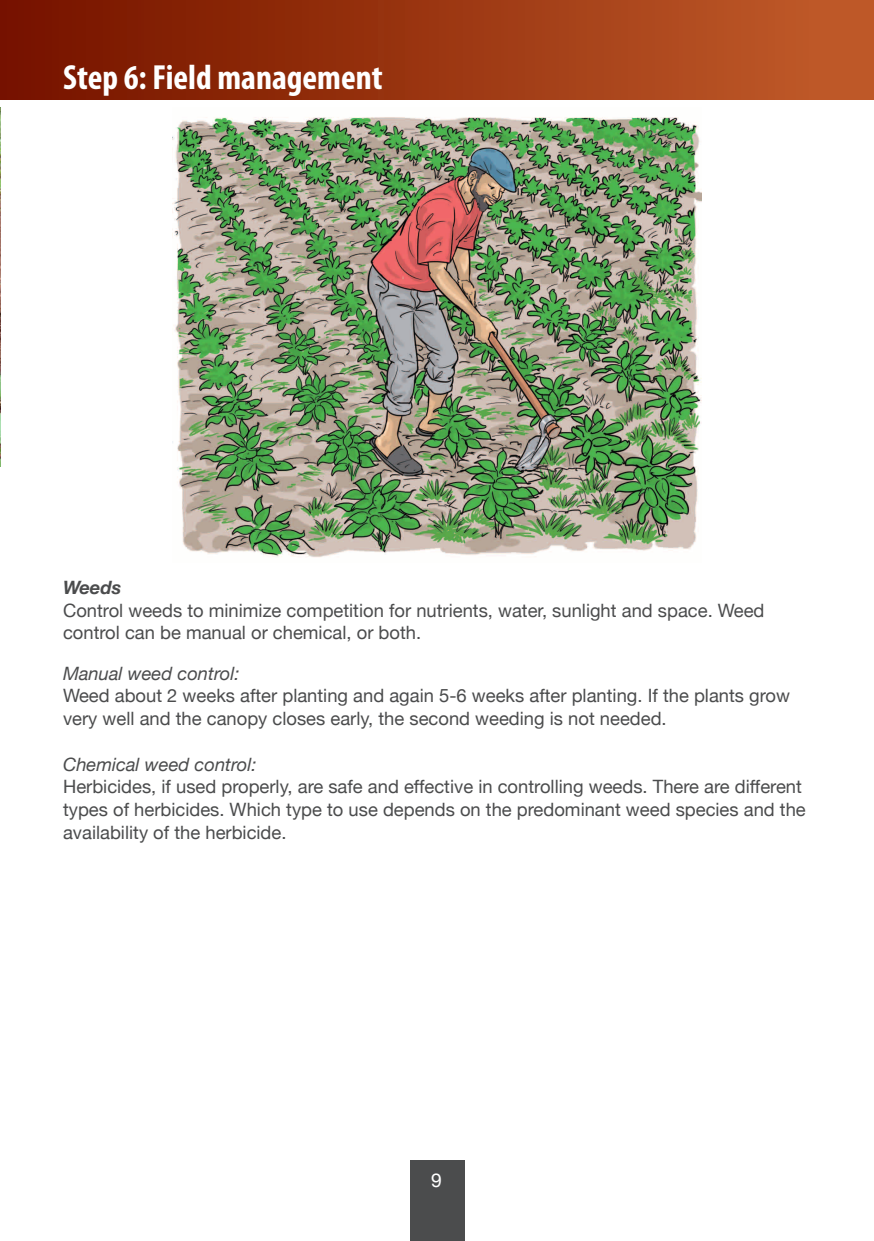
<style>
.page{position:relative;width:874px;height:1241px;background:#fff}
.page>*{position:absolute;margin:0;border:0;box-sizing:border-box;transform-origin:0 0}
.t1{font:700 condensed 35px "Myriad Pro";color:#fff}
.t2{font:19.25px "Helvetica Neue";color:#fff}
.t3{font:18.38px/22.8px "Helvetica Neue";color:#4b4c4d}
.t4{font:italic 18.38px "Helvetica Neue";color:#4b4c4d}
.t5{font:italic 700 18.38px "Helvetica Neue";color:#4b4c4d}
</style>
<div class="page">
<div style="left:0;top:0;width:873px;height:99px;background:linear-gradient(to right,#751100,#c25c2a)"></div>
<div style="left:409px;top:1160px;width:55px;height:80px;background:#4b4c4d"></div>
<img style="left:0;top:108px;width:1px;height:358px">
<img style="left:173px;top:117px;width:527px;height:441px">
<p class="t1" style="left:63px;top:56px;width:321px">Step 6: Field management</p>
<p class="t5" style="left:63px;top:575px;width:60px">Weeds</p>
<p class="t3" style="left:63px;top:598px;width:702px">Control weeds to minimize competition for nutrients, water, sunlight and space. Weed control can be manual or chemical, or both.</p>
<p class="t4" style="left:63px;top:662px;width:178px">Manual weed control:</p>
<p class="t3" style="left:63px;top:684px;width:728px">Weed about 2 weeks after planting and again 5-6 weeks after planting. If the plants grow very well and the canopy closes early, the second weeding is not needed.</p>
<p class="t4" style="left:63px;top:753px;width:195px">Chemical weed control:</p>
<p class="t3" style="left:63px;top:775px;width:744px">Herbicides, if used properly, are safe and effective in controlling weeds. There are different types of herbicides. Which type to use depends on the predominant weed species and the availability of the herbicide.</p>
<p class="t2" style="left:431px;top:1168px;width:12px">9</p>
</div>
